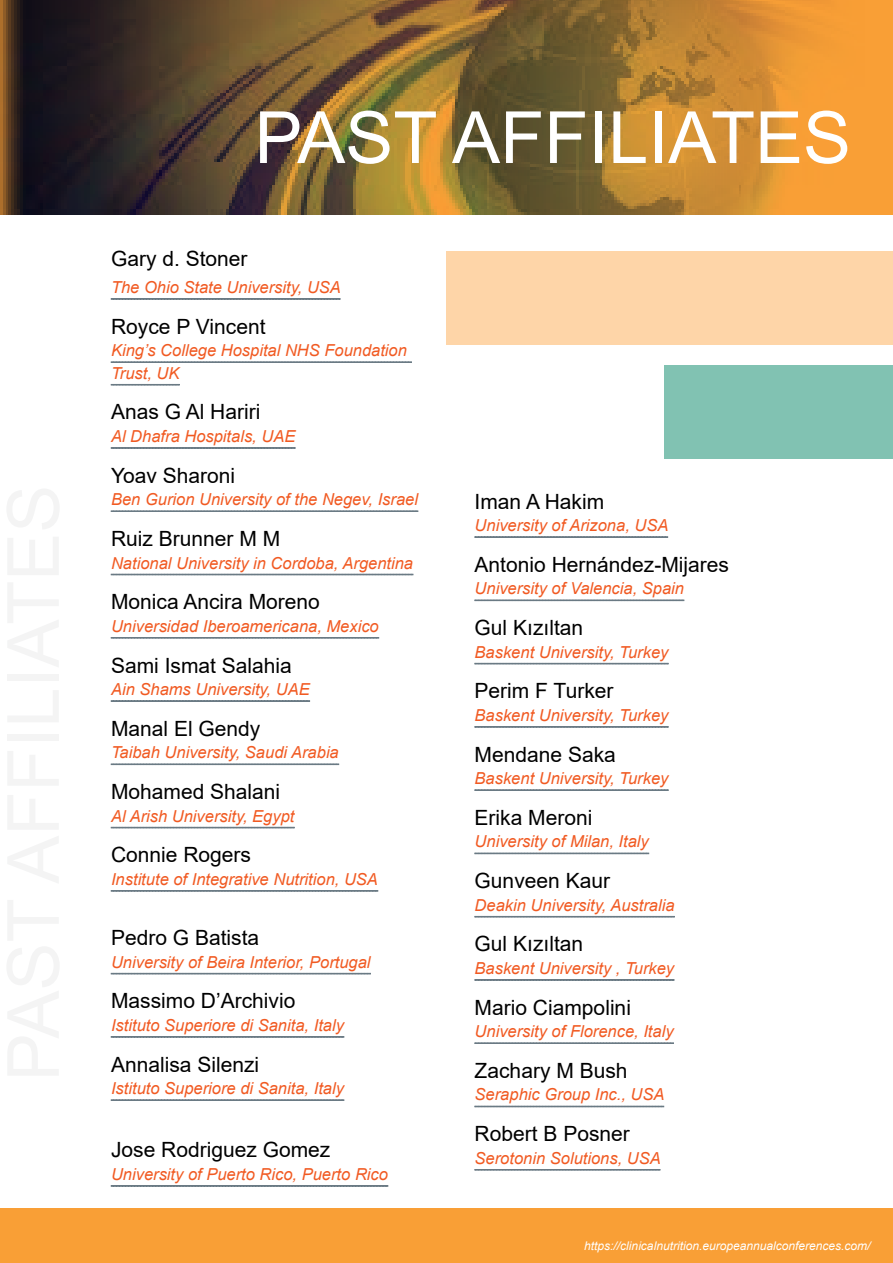
<style>
.page{position:relative;width:893px;height:1263px;background:#fff}
.page>*{position:absolute;margin:0;border:0;box-sizing:border-box;transform-origin:0 0}
.t1{font:72px "Arial";color:#fff}
.t2{font:21px "Arial";color:#000}
.t3{font:italic 16.5px/22.5px "Arial";color:#f15a22}
.t4{font:italic 12px "Arial";color:#fff}
</style>
<div class="page">
<div style="left:0;top:1209px;width:893px;height:54px;background:#f99f36"></div>
<svg style="left:111px;top:298px;width:229px;height:2px"></svg>
<svg style="left:111px;top:361px;width:301px;height:2px"></svg>
<svg style="left:111px;top:384px;width:69px;height:1px"></svg>
<svg style="left:111px;top:447px;width:185px;height:2px"></svg>
<svg style="left:111px;top:510px;width:307px;height:2px"></svg>
<svg style="left:111px;top:573px;width:302px;height:2px"></svg>
<svg style="left:111px;top:637px;width:268px;height:2px"></svg>
<svg style="left:111px;top:700px;width:199px;height:2px"></svg>
<svg style="left:111px;top:763px;width:228px;height:2px"></svg>
<svg style="left:111px;top:826px;width:184px;height:3px"></svg>
<svg style="left:111px;top:890px;width:267px;height:2px"></svg>
<svg style="left:111px;top:972px;width:260px;height:3px"></svg>
<svg style="left:111px;top:1036px;width:233px;height:2px"></svg>
<svg style="left:111px;top:1099px;width:233px;height:2px"></svg>
<svg style="left:111px;top:1185px;width:277px;height:2px"></svg>
<svg style="left:474px;top:536px;width:194px;height:2px"></svg>
<svg style="left:474px;top:599px;width:210px;height:2px"></svg>
<svg style="left:474px;top:663px;width:195px;height:2px"></svg>
<svg style="left:474px;top:726px;width:195px;height:2px"></svg>
<svg style="left:474px;top:789px;width:195px;height:2px"></svg>
<svg style="left:474px;top:852px;width:175px;height:2px"></svg>
<svg style="left:474px;top:916px;width:201px;height:2px"></svg>
<svg style="left:474px;top:979px;width:200px;height:2px"></svg>
<svg style="left:474px;top:1042px;width:200px;height:2px"></svg>
<svg style="left:474px;top:1105px;width:190px;height:2px"></svg>
<svg style="left:474px;top:1169px;width:186px;height:2px"></svg>
<div style="left:0;top:0;width:893px;height:215px;background:#f99f36"></div>
<img style="left:0;top:0;width:818px;height:215px">
<div style="left:446px;top:251px;width:447px;height:93px;background:#fed5a8"></div>
<div style="left:664px;top:366px;width:229px;height:93px;background:#81c2b2"></div>
<h1 class="t1" style="left:254px;top:88px;width:598px">PAST AFFILIATES</h1>
<p class="t2" style="left:111px;top:244px;width:138px">Gary d. Stoner</p>
<p class="t3" style="left:111px;top:276px;width:231px">The Ohio State University, USA</p>
<p class="t2" style="left:111px;top:312px;width:156px">Royce P Vincent</p>
<p class="t3" style="left:111px;top:339px;width:297px">King’s College Hospital NHS Foundation<br>Trust, UK</p>
<p class="t2" style="left:111px;top:398px;width:151px">Anas G Al Hariri</p>
<p class="t3" style="left:111px;top:425px;width:186px">Al Dhafra Hospitals, UAE</p>
<p class="t2" style="left:111px;top:461px;width:126px">Yoav Sharoni</p>
<p class="t3" style="left:111px;top:488px;width:308px">Ben Gurion University of the Negev, Israel</p>
<p class="t2" style="left:111px;top:524px;width:171px">Ruiz Brunner M M</p>
<p class="t3" style="left:111px;top:552px;width:304px">National University in Cordoba, Argentina</p>
<p class="t2" style="left:111px;top:587px;width:210px">Monica Ancira Moreno</p>
<p class="t3" style="left:111px;top:615px;width:269px">Universidad Iberoamericana, Mexico</p>
<p class="t2" style="left:111px;top:651px;width:182px">Sami Ismat Salahia</p>
<p class="t3" style="left:111px;top:678px;width:200px">Ain Shams University, UAE</p>
<p class="t2" style="left:111px;top:714px;width:151px">Manal El Gendy</p>
<p class="t3" style="left:111px;top:741px;width:229px">Taibah University, Saudi Arabia</p>
<p class="t2" style="left:111px;top:777px;width:171px">Mohamed Shalani</p>
<p class="t3" style="left:111px;top:805px;width:185px">Al Arish University, Egypt</p>
<p class="t2" style="left:111px;top:840px;width:142px">Connie Rogers</p>
<p class="t3" style="left:111px;top:868px;width:268px">Institute of Integrative Nutrition, USA</p>
<p class="t2" style="left:111px;top:923px;width:150px">Pedro G Batista</p>
<p class="t3" style="left:111px;top:951px;width:261px">University of Beira Interior, Portugal</p>
<p class="t2" style="left:111px;top:986px;width:186px">Massimo D’Archivio</p>
<p class="t3" style="left:111px;top:1014px;width:234px">Istituto Superiore di Sanita, Italy</p>
<p class="t2" style="left:111px;top:1050px;width:150px">Annalisa Silenzi</p>
<p class="t3" style="left:111px;top:1077px;width:234px">Istituto Superiore di Sanita, Italy</p>
<p class="t2" style="left:111px;top:1135px;width:221px">Jose Rodriguez Gomez</p>
<p class="t3" style="left:111px;top:1163px;width:278px">University of Puerto Rico, Puerto Rico</p>
<p class="t2" style="left:475px;top:487px;width:131px">Iman A Hakim</p>
<p class="t3" style="left:475px;top:514px;width:195px">University of Arizona, USA</p>
<p class="t2" style="left:475px;top:550px;width:256px">Antonio Hernández-Mijares</p>
<p class="t3" style="left:475px;top:577px;width:211px">University of Valencia, Spain</p>
<p class="t2" style="left:475px;top:613px;width:110px">Gul Kızıltan</p>
<p class="t3" style="left:475px;top:641px;width:195px">Baskent University, Turkey</p>
<p class="t2" style="left:475px;top:676px;width:140px">Perim F Turker</p>
<p class="t3" style="left:475px;top:704px;width:195px">Baskent University, Turkey</p>
<p class="t2" style="left:475px;top:740px;width:143px">Mendane Saka</p>
<p class="t3" style="left:475px;top:767px;width:195px">Baskent University, Turkey</p>
<p class="t2" style="left:475px;top:803px;width:119px">Erika Meroni</p>
<p class="t3" style="left:475px;top:831px;width:176px">University of Milan, Italy</p>
<p class="t2" style="left:475px;top:866px;width:137px">Gunveen Kaur</p>
<p class="t3" style="left:475px;top:894px;width:201px">Deakin University, Australia</p>
<p class="t2" style="left:475px;top:929px;width:110px">Gul Kızıltan</p>
<p class="t3" style="left:475px;top:957px;width:201px">Baskent University , Turkey</p>
<p class="t2" style="left:475px;top:993px;width:158px">Mario Ciampolini</p>
<p class="t3" style="left:475px;top:1020px;width:200px">University of Florence, Italy</p>
<p class="t2" style="left:475px;top:1056px;width:154px">Zachary M Bush</p>
<p class="t3" style="left:475px;top:1084px;width:191px">Seraphic Group Inc., USA</p>
<p class="t2" style="left:475px;top:1119px;width:157px">Robert B Posner</p>
<p class="t3" style="left:475px;top:1147px;width:188px">Serotonin Solutions, USA</p>
<p class="t4" style="left:584px;top:1238px;width:288px">https://clinicalnutrition.europeannualconferences.com/</p>
</div>
